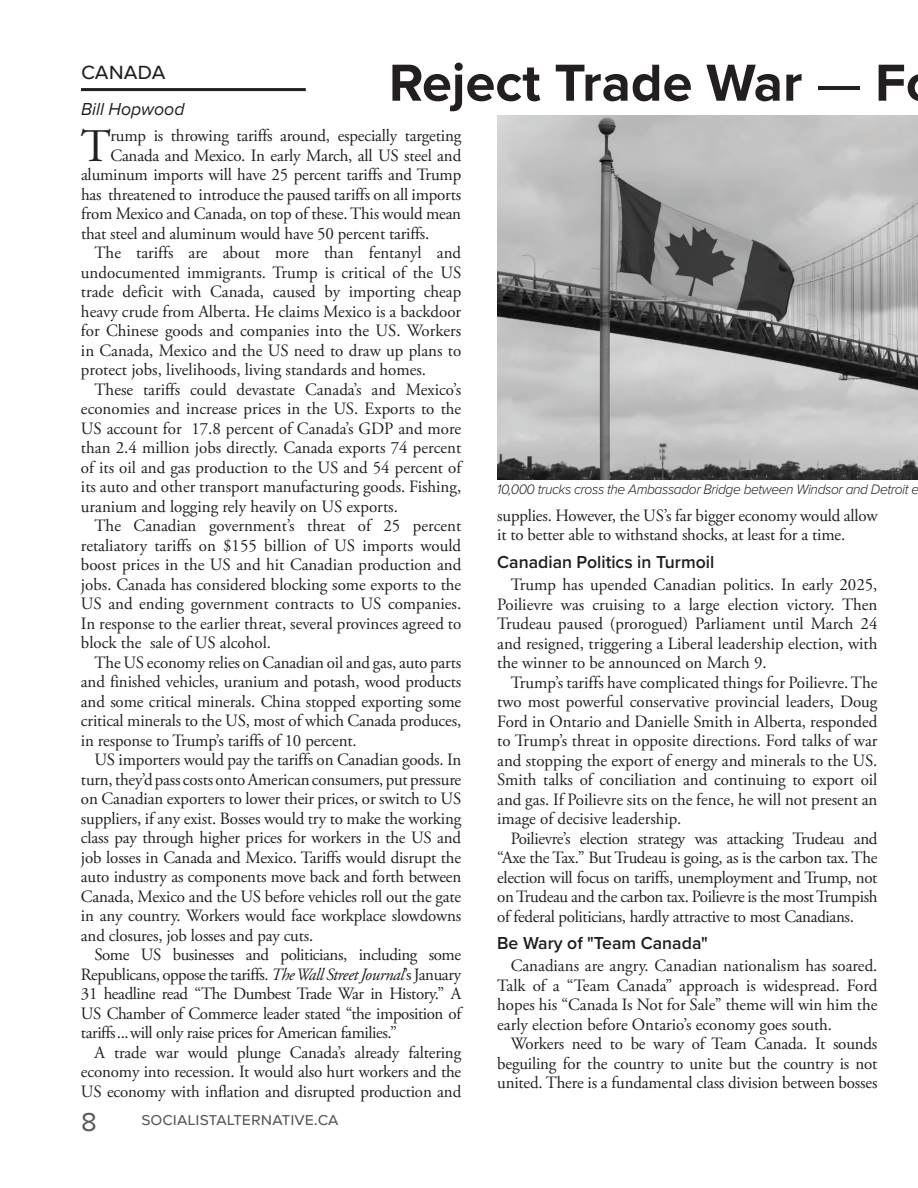
<style>
.page{position:relative;width:918px;height:1188px;background:#fff}
.page>*{position:absolute;margin:0;border:0;box-sizing:border-box;transform-origin:0 0}
.t1{font:700 54px "Proxima Nova";color:#231f20}
.t2{font:46.65px "Adobe Garamond Pro";color:#231f20}
.t3{font:27px "Proxima Nova";color:#57585a}
.t4{font:24px "Proxima Nova";color:#231f20}
.t5{font:600 18px "Proxima Nova";color:#231f20}
.t6{font:18px "Proxima Nova";color:#57585a}
.t7{font:italic 18px "Proxima Nova";color:#231f20}
.t8{font:17.25px/19.5px "Adobe Garamond Pro";letter-spacing:-.01em;color:#231f20;text-align:justify}
.t9{font:italic 300 14.25px "Proxima Nova";letter-spacing:-.03em;color:#231f20}
.s1{font-weight:400}
.s2{font-style:italic}
</style>
<div class="page">
<hr style="left:81px;top:88px;width:225px;height:3px;background:#231f20">
<img style="left:497px;top:116px;width:421px;height:364px">
<h3 class="t4" style="left:81px;top:53px;width:86px">canada</h3>
<p class="t7" style="left:81px;top:96px;width:105px">Bill Hopwood</p>
<h1 class="t1" style="left:389px;top:42px;width:518px">Reject Trade War <span class="s1">—</span> F</h1>
<h2 class="t2" style="left:81px;top:118px;width:32px">T</h2>
<p class="t8" style="left:110px;top:127px;width:352px">rump is throwing tariffs around, especially targeting</p>
<p class="t8" style="left:110px;top:146px;width:352px">Canada and Mexico. In early March, all US steel and</p>
<p class="t8" style="left:81px;top:166px;width:382px">aluminum imports will have 25 percent tariffs and Trump</p>
<p class="t8" style="left:81px;top:185px;width:382px">has threatened to introduce the paused tariffs on all imports</p>
<p class="t8" style="left:81px;top:205px;width:382px">from Mexico and Canada, on top of these. This would mean</p>
<p class="t8" style="left:81px;top:224px;width:350px">that steel and aluminum would have 50 percent tariffs.</p>
<p class="t8" style="left:94px;top:244px;width:368px">The tariffs are about more than fentanyl and</p>
<p class="t8" style="left:81px;top:263px;width:382px">undocumented immigrants. Trump is critical of the US</p>
<p class="t8" style="left:81px;top:283px;width:382px">trade deficit with Canada, caused by importing cheap</p>
<p class="t8" style="left:81px;top:302px;width:382px">heavy crude from Alberta. He claims Mexico is a backdoor</p>
<p class="t8" style="left:81px;top:322px;width:382px">for Chinese goods and companies into the US. Workers</p>
<p class="t8" style="left:81px;top:341px;width:382px">in Canada, Mexico and the US need to draw up plans to</p>
<p class="t8" style="left:81px;top:361px;width:347px">protect jobs, livelihoods, living standards and homes.</p>
<p class="t8" style="left:94px;top:380px;width:368px">These tariffs could devastate Canada’s and Mexico’s</p>
<p class="t8" style="left:81px;top:400px;width:382px">economies and increase prices in the US. Exports to the</p>
<p class="t8" style="left:81px;top:419px;width:382px">US account for 17.8 percent of Canada’s GDP and more</p>
<p class="t8" style="left:81px;top:439px;width:382px">than 2.4 million jobs directly. Canada exports 74 percent</p>
<p class="t8" style="left:81px;top:458px;width:382px">of its oil and gas production to the US and 54 percent of</p>
<p class="t8" style="left:81px;top:478px;width:382px">its auto and other transport manufacturing goods. Fishing,</p>
<p class="t8" style="left:81px;top:497px;width:318px">uranium and logging rely heavily on US exports.</p>
<p class="t8" style="left:94px;top:517px;width:368px">The Canadian government’s threat of 25 percent</p>
<p class="t8" style="left:81px;top:536px;width:382px">retaliatory tariffs on $155 billion of US imports would</p>
<p class="t8" style="left:81px;top:556px;width:382px">boost prices in the US and hit Canadian production and</p>
<p class="t8" style="left:81px;top:575px;width:382px">jobs. Canada has considered blocking some exports to the</p>
<p class="t8" style="left:81px;top:595px;width:382px">US and ending government contracts to US companies.</p>
<p class="t8" style="left:81px;top:614px;width:382px">In response to the earlier threat, several provinces agreed to</p>
<p class="t8" style="left:81px;top:634px;width:192px">block the sale of US alcohol.</p>
<p class="t8" style="left:94px;top:653px;width:368px">The US economy relies on Canadian oil and gas, auto parts</p>
<p class="t8" style="left:81px;top:673px;width:382px">and finished vehicles, uranium and potash, wood products</p>
<p class="t8" style="left:81px;top:692px;width:382px">and some critical minerals. China stopped exporting some</p>
<p class="t8" style="left:81px;top:712px;width:382px">critical minerals to the US, most of which Canada produces,</p>
<p class="t8" style="left:81px;top:731px;width:277px">in response to Trump’s tariffs of 10 percent.</p>
<p class="t8" style="left:94px;top:751px;width:368px">US importers would pay the tariffs on Canadian goods. In</p>
<p class="t8" style="left:81px;top:770px;width:382px">turn, they’d pass costs onto American consumers, put pressure</p>
<p class="t8" style="left:81px;top:790px;width:382px">on Canadian exporters to lower their prices, or switch to US</p>
<p class="t8" style="left:81px;top:809px;width:382px">suppliers, if any exist. Bosses would try to make the working</p>
<p class="t8" style="left:81px;top:829px;width:382px">class pay through higher prices for workers in the US and</p>
<p class="t8" style="left:81px;top:848px;width:382px">job losses in Canada and Mexico. Tariffs would disrupt the</p>
<p class="t8" style="left:81px;top:868px;width:382px">auto industry as components move back and forth between</p>
<p class="t8" style="left:81px;top:887px;width:382px">Canada, Mexico and the US before vehicles roll out the gate</p>
<p class="t8" style="left:81px;top:907px;width:382px">in any country. Workers would face workplace slowdowns</p>
<p class="t8" style="left:81px;top:926px;width:234px">and closures, job losses and pay cuts.</p>
<p class="t8" style="left:94px;top:946px;width:368px">Some US businesses and politicians, including some</p>
<p class="t8" style="left:81px;top:965px;width:382px">Republicans, oppose the tariffs. <span class="s2">The Wall Street Journal</span>’s January</p>
<p class="t8" style="left:81px;top:985px;width:382px">31 headline read “The Dumbest Trade War in History.” A</p>
<p class="t8" style="left:81px;top:1004px;width:382px">US Chamber of Commerce leader stated “the imposition of</p>
<p class="t8" style="left:81px;top:1024px;width:318px">tariffs...will only raise prices for American families.”</p>
<p class="t8" style="left:94px;top:1043px;width:368px">A trade war would plunge Canada’s already faltering</p>
<p class="t8" style="left:81px;top:1063px;width:382px">economy into recession. It would also hurt workers and the</p>
<p class="t8" style="left:81px;top:1082px;width:382px">US economy with inflation and disrupted production and</p>
<h3 class="t3" style="left:81px;top:1102px;width:17px">8</h3>
<p class="t6" style="left:141px;top:1106px;width:198px">socialistalternative.ca</p>
<p class="t9" style="left:497px;top:479px;width:424px">10,000 trucks cross the Ambassador Bridge between Windsor and Detroit e</p>
<p class="t8" style="left:497px;top:506px;width:382px">supplies. However, the US’s far bigger economy would allow it to better able to withstand shocks, at least for a time.</p>
<p class="t5" style="left:497px;top:548px;width:219px">Canadian Politics in Turmoil</p>
<p class="t8" style="left:497px;top:576px;width:382px;text-indent:14px">Trump has upended Canadian politics. In early 2025, Poilievre was cruising to a large election victory. Then Trudeau paused (prorogued) Parliament until March 24 and resigned, triggering a Liberal leadership election, with the winner to be announced on March 9.</p>
<p class="t8" style="left:497px;top:673px;width:382px;text-indent:14px">Trump’s tariffs have complicated things for Poilievre. The two most powerful conservative provincial leaders, Doug Ford in Ontario and Danielle Smith in Alberta, responded to Trump’s threat in opposite directions. Ford talks of war and stopping the export of energy and minerals to the US.<br>Smith talks of conciliation and continuing to export oil and gas. If Poilievre sits on the fence, he will not present an image of decisive leadership.</p>
<p class="t8" style="left:497px;top:829px;width:382px;text-indent:14px">Poilievre’s election strategy was attacking Trudeau and “Axe the Tax.” But Trudeau is going, as is the carbon tax. The election will focus on tariffs, unemployment and Trump, not on Trudeau and the carbon tax. Poilievre is the most Trumpish of federal politicians, hardly attractive to most Canadians.</p>
<p class="t5" style="left:497px;top:929px;width:212px">Be Wary of "Team Canada"</p>
<p class="t8" style="left:497px;top:957px;width:382px;text-indent:14px">Canadians are angry. Canadian nationalism has soared.<br>Talk of a “Team Canada” approach is widespread. Ford hopes his “Canada Is Not for Sale” theme will win him the early election before Ontario’s economy goes south.</p>
<p class="t8" style="left:497px;top:1035px;width:382px;text-indent:14px">Workers need to be wary of Team Canada. It sounds beguiling for the country to unite but the country is not united. There is a fundamental class division between bosses</p>
</div>
